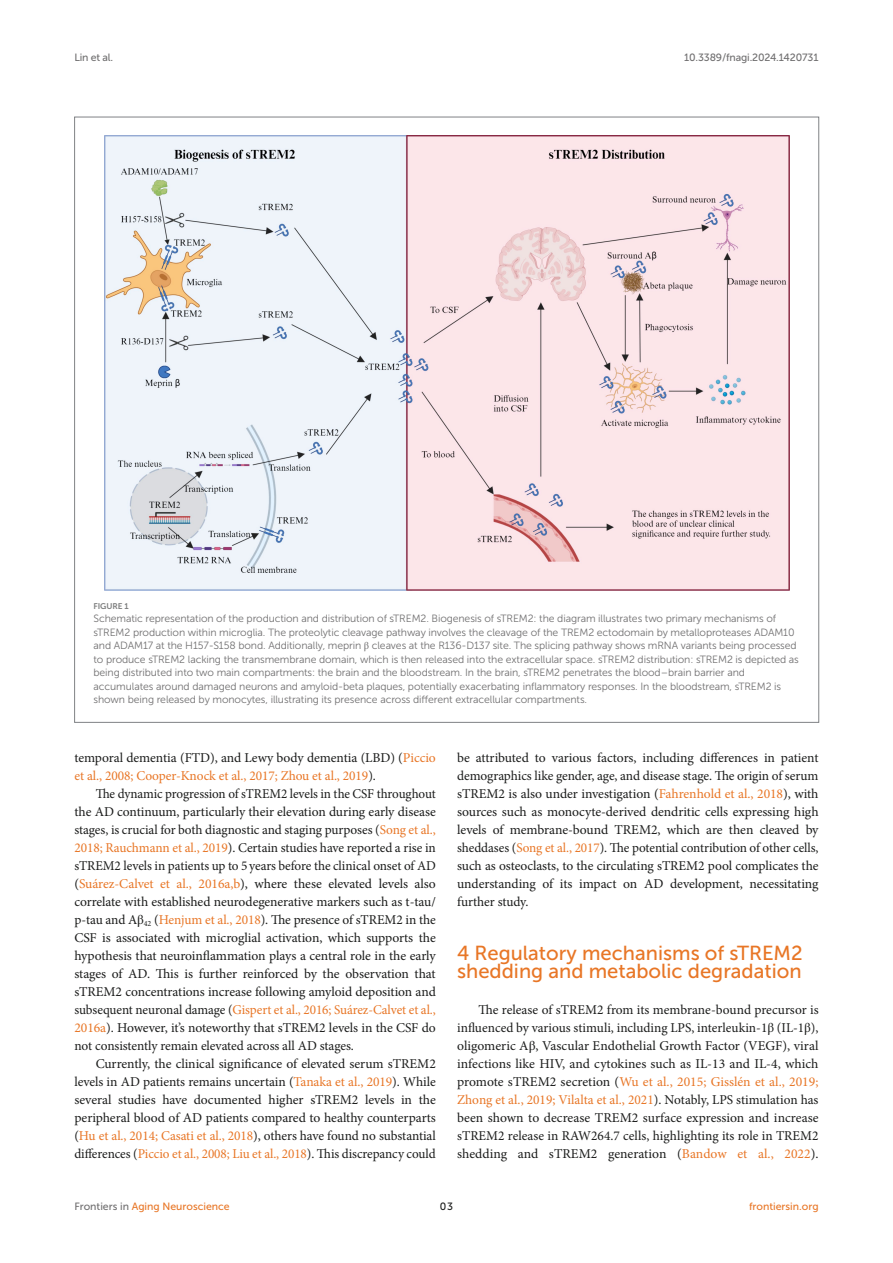
<style>
.page{position:relative;width:893px;height:1263px;background:#fff}
.page>*{position:absolute;margin:0;border:0;box-sizing:border-box;transform-origin:0 0}
.HEAD_1{font:20.25px/18px "Museo Sans 500";color:#e87626}
.TEXT{font:13.5px/18px "Minion Pro";letter-spacing:-.005em;color:#1b1c1b;text-align:justify}
.TEXT_FLUSH{font:13.5px/18px "Minion Pro";color:#1b1c1b;text-align:justify}
.TEXT_FLUSH-2{font:13.5px/18px "Minion Pro";letter-spacing:-.005em;color:#e87626}
.FIG_LEG{font:10.5px/13.5px "Museo Sans 300";letter-spacing:-.01em;color:#706f70}
.t1{font:10.5px "Museo Sans 500";color:#e87626}
.t2{font:10.5px "Museo Sans 500";letter-spacing:-.015em;color:#706f70}
.t3{font:10.5px "Museo Sans 500";color:#1b1c1b}
.FIG_HD{font:8.25px "Museo Sans 700";letter-spacing:-.01em;color:#7e7f7f}
.s1{font-family:"STIX General"}
.s2{color:#1b1c1b}
.s3{color:#e87626}
.s4{color:#706f70}
</style>
<div class="page">
<img style="left:104px;top:136px;width:685px;height:454px">
<p class="t2" style="left:74px;top:51px;width:40px">Lin et al.</p>
<p class="t2" style="left:684px;top:51px;width:136px">10.3389/fnagi.2024.1420731</p>
<p class="FIG_HD" style="left:94px;top:601px;width:37px">FIGURE 1</p>
<p class="FIG_LEG" style="left:94px;top:612px;width:707px">Schematic representation of the production and distribution of sTREM2. Biogenesis of sTREM2: the diagram illustrates two primary mechanisms of sTREM2 production within microglia. The proteolytic cleavage pathway involves the cleavage of the TREM2 ectodomain by metalloproteases ADAM10 and ADAM17 at the H157-S158 bond. Additionally, meprin <span class="s1">β</span> cleaves at the R136-D137 site. The splicing pathway shows mRNA variants being processed to produce sTREM2 lacking the transmembrane domain, which is then released into the extracellular space. sTREM2 distribution: sTREM2 is depicted as being distributed into two main compartments: the brain and the bloodstream. In the brain, sTREM2 penetrates the blood–brain barrier and accumulates around damaged neurons and amyloid-beta plaques, potentially exacerbating inflammatory responses. In the bloodstream, sTREM2 is shown being released by monocytes, illustrating its presence across different extracellular compartments.</p>
<p class="TEXT_FLUSH-2" style="left:74px;top:749px;width:363px"><span class="s2">temporal dementia (FTD), and Lewy body dementia (LBD) (</span>Piccio et al., 2008; Cooper-Knock et al., 2017; Zhou et al., 2019<span class="s2">).</span></p>
<p class="TEXT" style="left:74px;top:785px;width:363px;text-indent:21px">The dynamic progression of sTREM2 levels in the CSF throughout the AD continuum, particularly their elevation during early disease stages, is crucial for both diagnostic and staging purposes (<span class="s3">Song et al., 2018; Rauchmann et al., 2019</span>). Certain studies have reported a rise in sTREM2 levels in patients up to 5years before the clinical onset of AD (<span class="s3">Suárez-Calvet et al., 2016a,b</span>), where these elevated levels also correlate with established neurodegenerative markers such as t-tau/ p-tau and A<span class="s1">β</span><sub>42</sub> (<span class="s3">Henjum et al., 2018</span>). The presence of sTREM2 in the CSF is associated with microglial activation, which supports the hypothesis that neuroinflammation plays a central role in the early stages of AD. This is further reinforced by the observation that sTREM2 concentrations increase following amyloid deposition and subsequent neuronal damage (<span class="s3">Gispert et al., 2016; Suárez-Calvet et al., 2016a</span>). However, it’s noteworthy that sTREM2 levels in the CSF do not consistently remain elevated across all AD stages.</p>
<p class="TEXT" style="left:74px;top:1055px;width:363px;text-indent:21px">Currently, the clinical significance of elevated serum sTREM2 levels in AD patients remains uncertain (<span class="s3">Tanaka et al., 2019</span>). While several studies have documented higher sTREM2 levels in the peripheral blood of AD patients compared to healthy counterparts (<span class="s3">Hu et al., 2014; Casati et al., 2018</span>), others have found no substantial differences (<span class="s3">Piccio et al., 2008; Liu et al., 2018</span>). This discrepancy could</p>
<p class="TEXT" style="left:457px;top:749px;width:363px">be attributed to various factors, including differences in patient demographics like gender, age, and disease stage. The origin of serum sTREM2 is also under investigation (<span class="s3">Fahrenhold et al., 2018</span>), with sources such as monocyte-derived dendritic cells expressing high levels of membrane-bound TREM2, which are then cleaved by sheddases (<span class="s3">Song et al., 2017</span>). The potential contribution of other cells, such as osteoclasts, to the circulating sTREM2 pool complicates the understanding of its impact on AD development, necessitating further study.</p>
<p class="HEAD_1" style="left:457px;top:944px;width:347px">4 Regulatory mechanisms of sTREM2 shedding and metabolic degradation</p>
<p class="TEXT_FLUSH" style="left:457px;top:1001px;width:363px;text-indent:21px">The release of sTREM2 from its membrane-bound precursor is influenced by various stimuli, including LPS, interleukin-1<span class="s1">β</span> (IL-1<span class="s1">β</span>), oligomeric A<span class="s1">β</span>, Vascular Endothelial Growth Factor (VEGF), viral infections like HIV, and cytokines such as IL-13 and IL-4, which promote sTREM2 secretion (<span class="s3">Wu et al., 2015; Gisslén et al., 2019; Zhong et al., 2019; Vilalta et al., 2021</span>). Notably, LPS stimulation has been shown to decrease TREM2 surface expression and increase sTREM2 release in RAW264.7 cells, highlighting its role in TREM2 shedding and sTREM2 generation (<span class="s3">Bandow et al., 2022</span>).</p>
<p class="t1" style="left:74px;top:1200px;width:157px"><span class="s4">Frontiers in</span> Aging Neuroscience</p>
<p class="t3" style="left:440px;top:1200px;width:15px">03</p>
<p class="t1" style="left:749px;top:1200px;width:71px">frontiersin.org</p>
</div>
